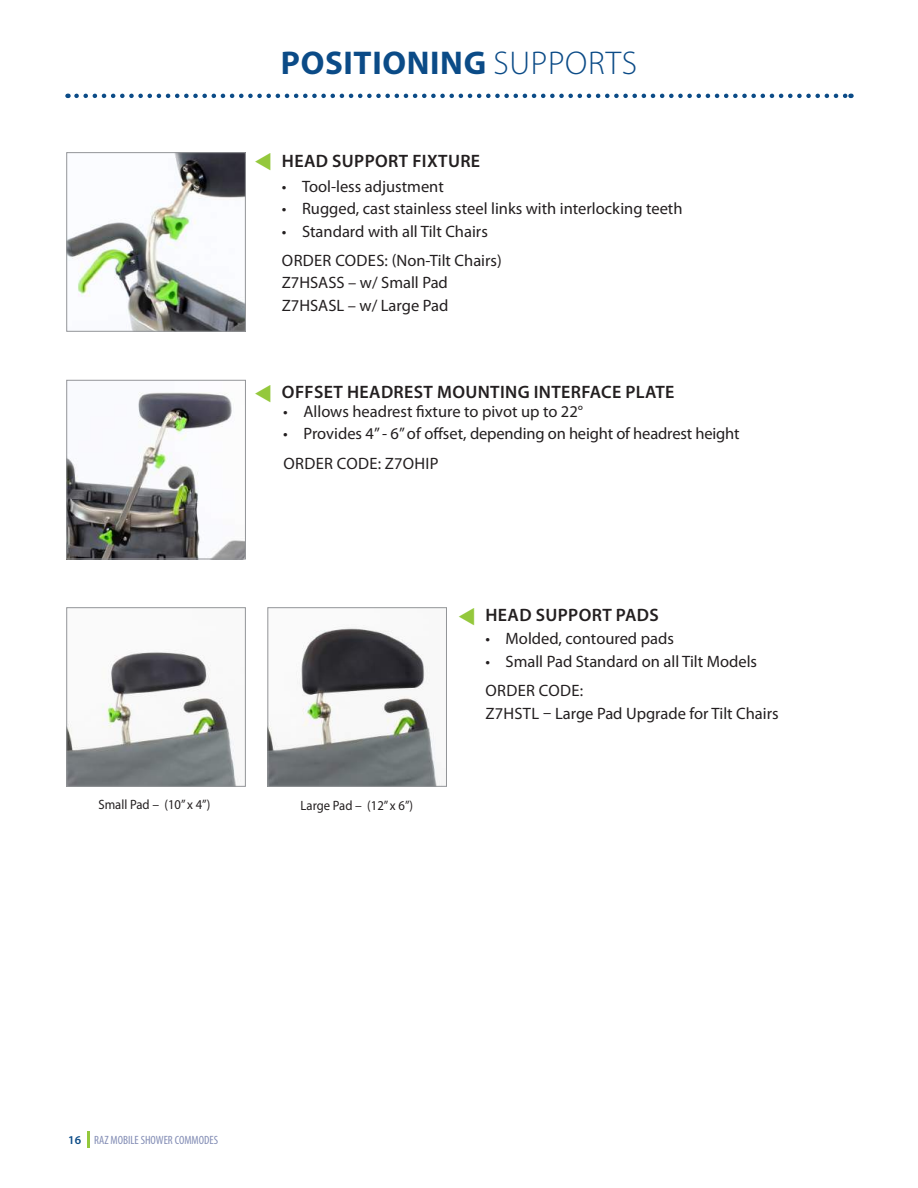
<style>
.page{position:relative;width:918px;height:1188px;background:#fff}
.page>*{position:absolute;margin:0;border:0;box-sizing:border-box;transform-origin:0 0}
.t1{font:700 33px "Myriad Pro";letter-spacing:.02em;color:#0b4b87}
.t2{font:600 18px "Myriad Pro";letter-spacing:.02em;color:#231f20}
.t3{font:16.5px/29.2px "Myriad Pro";color:#231f20}
.t4{font:13.5px "Myriad Pro";color:#231f20;scale:.94 1}
.t5{font:condensed 12px "Myriad Pro";color:#838db5}
.s1{font-weight:300}
.s2{font-weight:600;font-stretch:normal;color:#0b4b87}
</style>
<div class="page">
<svg style="left:88px;top:1132px;width:2px;height:16px"></svg>
<img style="left:69px;top:392px;width:175px;height:165px">
<div style="left:67px;top:380px;width:179px;height:179px;border:1px solid #939598"></div>
<img style="left:69px;top:154px;width:175px;height:175px">
<div style="left:67px;top:152px;width:179px;height:179px;border:1px solid #939598"></div>
<svg style="left:76px;top:94px;width:775px;height:4px"></svg>
<img style="left:69px;top:650px;width:169px;height:135px">
<div style="left:67px;top:608px;width:179px;height:179px;border:1px solid #939598"></div>
<img style="left:270px;top:625px;width:172px;height:160px">
<div style="left:268px;top:608px;width:179px;height:179px;border:1px solid #939598"></div>
<h1 class="t1" style="left:281px;top:42px;width:358px">POSITIONING <span class="s1">SUPPORTS</span></h1>
<p class="t2" style="left:282px;top:149px;width:200px">HEAD SUPPORT FIXTURE</p>
<p class="t3" style="left:282px;top:171px;width:164px">• Tool-less adjustment</p>
<p class="t3" style="left:282px;top:194px;width:402px">• Rugged, cast stainless steel links with interlocking teeth</p>
<p class="t3" style="left:282px;top:216px;width:221px">• Standard with all Tilt Chairs<br>ORDER CODES: (Non-Tilt Chairs)</p>
<p class="t3" style="left:282px;top:271px;width:168px;line-height:22.5px">Z7HSASS – w/ Small Pad<br>Z7HSASL – w/ Large Pad</p>
<p class="t2" style="left:282px;top:381px;width:394px">OFFSET HEADREST MOUNTING INTERFACE PLATE</p>
<p class="t3" style="left:283px;top:397px;width:301px">• Allows headrest fixture to pivot up to 22°</p>
<p class="t3" style="left:283px;top:419px;width:458px">• Provides 4” - 6” of offset, depending on height of headrest height<br>ORDER CODE: Z7OHIP</p>
<p class="t2" style="left:486px;top:604px;width:175px">HEAD SUPPORT PADS</p>
<p class="t4" style="left:98px;top:796px;width:121px">Small Pad – (10” x 4”)</p>
<p class="t4" style="left:301px;top:797px;width:121px">Large Pad – (12” x 6”)</p>
<p class="t3" style="left:485px;top:624px;width:190px">• Molded, contoured pads</p>
<p class="t3" style="left:485px;top:646px;width:273px">• Small Pad Standard on all Tilt Models<br>ORDER CODE:</p>
<p class="t3" style="left:486px;top:698px;width:295px">Z7HSTL – Large Pad Upgrade for Tilt Chairs</p>
<p class="t5" style="left:68px;top:1133px;width:151px"><span class="s2">16</span> RAZ MOBILE SHOWER COMMODES</p>
</div>
